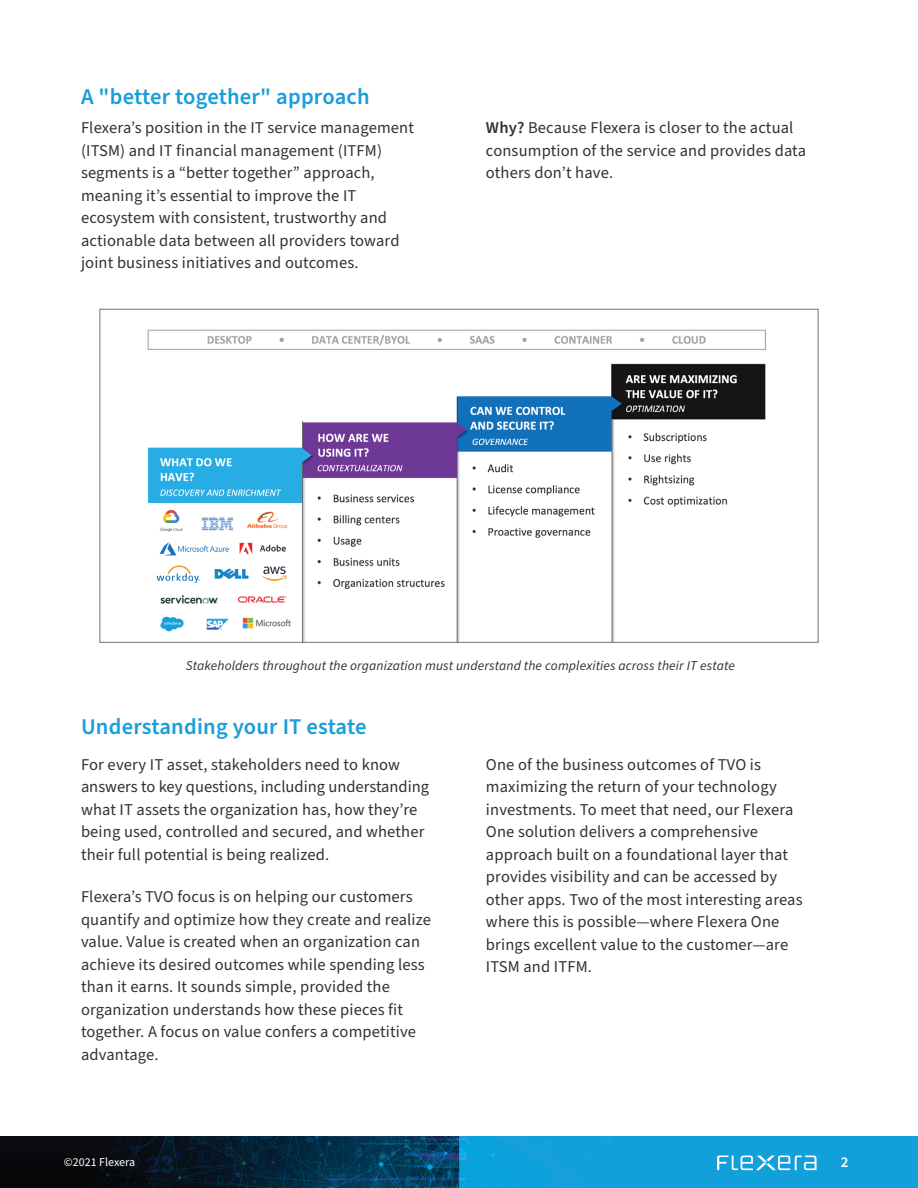
<style>
.page{position:relative;width:918px;height:1188px;background:#fff}
.page>*{position:absolute;margin:0;border:0;box-sizing:border-box;transform-origin:0 0}
.t1{font:600 22.5px "Source Sans Pro";letter-spacing:.01em;color:#199eda}
.t2{font:16.5px/22.5px "Source Sans Pro";letter-spacing:.01em;color:#313232}
.t3{font:600 15px "Source Sans Pro";color:#fff}
.t4{font:italic 13.5px "Source Sans Pro";letter-spacing:.01em;color:#313232}
.t5{font:12px "Source Sans Pro";color:#fff}
.s1{font-weight:600}
</style>
<div class="page">
<img style="left:147px;top:329px;width:619px;height:312px">
<img style="left:0;top:1137px;width:918px;height:51px">
<svg style="left:717px;top:1155px;width:102px;height:15px"></svg>
<h1 class="t1" style="left:81px;top:82px;width:290px">A "better together" approach</h1>
<p class="t2" style="left:81px;top:117px;width:335px">Flexera’s position in the IT service management (ITSM) and IT financial management (ITFM) segments is a “better together” approach, meaning it’s essential to improve the IT ecosystem with consistent, trustworthy and actionable data between all providers toward joint business initiatives and outcomes.</p>
<p class="t2" style="left:486px;top:117px;width:322px"><span class="s1">Why?</span> Because Flexera is closer to the actual consumption of the service and provides data others don’t have.</p>
<p class="t4" style="left:186px;top:657px;width:551px">Stakeholders throughout the organization must understand the complexities across their IT estate</p>
<h1 class="t1" style="left:81px;top:711px;width:287px">Understanding your IT estate</h1>
<p class="t2" style="left:81px;top:753px;width:350px">For every IT asset, stakeholders need to know answers to key questions, including understanding what IT assets the organization has, how they’re being used, controlled and secured, and whether their full potential is being realized.</p>
<p class="t2" style="left:81px;top:886px;width:352px">Flexera’s TVO focus is on helping our customers quantify and optimize how they create and realize value. Value is created when an organization can achieve its desired outcomes while spending less than it earns. It sounds simple, provided the organization understands how these pieces fit together. A focus on value confers a competitive advantage.</p>
<p class="t2" style="left:486px;top:753px;width:318px">One of the business outcomes of TVO is maximizing the return of your technology investments. To meet that need, our Flexera One solution delivers a comprehensive approach built on a foundational layer that provides visibility and can be accessed by other apps. Two of the most interesting areas where this is possible—where Flexera One brings excellent value to the customer—are ITSM and ITFM.</p>
<p class="t5" style="left:64px;top:1154px;width:73px">©2021 Flexera</p>
<p class="t3" style="left:841px;top:1152px;width:9px">2</p>
</div>
